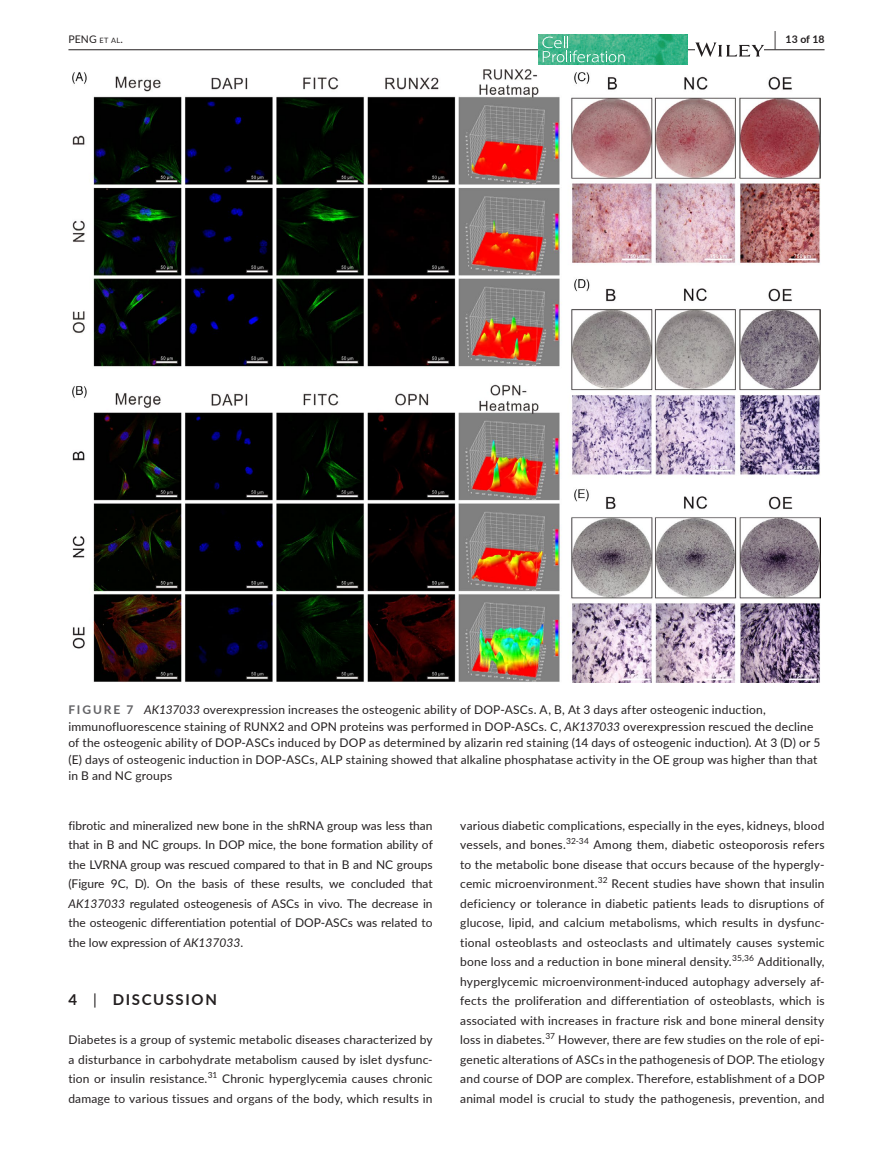
<style>
.page{position:relative;width:893px;height:1174px;background:#fff}
.page>*{position:absolute;margin:0;border:0;box-sizing:border-box;transform-origin:0 0}
.t1{font:700 15px "Lato";letter-spacing:.11em;color:#231f20}
.t2{font:12px/19.5px "Lato";letter-spacing:.015em;color:#231f20;text-align:justify}
.t3{font:10.5px "Lato";color:#231f20}
.t4{font:700 10.5px "Lato";color:#231f20}
.t5{font:8.4px "Lato";color:#231f20}
.s1{font-size:7.35px}
.s2{font-size:19.5px}
.s3{font-weight:700;color:#636366}
.s4{font-style:italic}
.s5{font-weight:400}
</style>
<div class="page">
<hr style="left:68px;top:49px;width:756px;height:1px;background:#231f20">
<img style="left:539px;top:35px;width:149px;height:30px">
<svg style="left:542px;top:36px;width:83px;height:27px;background:#58be99"></svg>
<svg style="left:695px;top:42px;width:69px;height:15px"></svg>
<img style="left:72px;top:69px;width:749px;height:613px">
<p class="t3" style="left:68px;top:31px;width:56px">PENG <span class="s1">et al</span>.</p>
<p class="t4" style="left:774px;top:31px;width:52px"><span class="s2">|</span> 13 of 18</p>
<p class="t2" style="left:68px;top:701px;width:753px;line-height:16.5px;text-align:left"><span class="s3">FIGURE 7</span> <span class="s4">AK137033</span> overexpression increases the osteogenic ability of DOP-ASCs. A, B, At 3 days after osteogenic induction, immunofluorescence staining of RUNX2 and OPN proteins was performed in DOP-ASCs. C, <span class="s4">AK137033</span> overexpression rescued the decline of the osteogenic ability of DOP-ASCs induced by DOP as determined by alizarin red staining (14 days of osteogenic induction). At 3 (D) or 5 (E) days of osteogenic induction in DOP-ASCs, ALP staining showed that alkaline phosphatase activity in the OE group was higher than that in B and NC groups</p>
<p class="t2" style="left:68px;top:815px;width:366px">fibrotic and mineralized new bone in the shRNA group was less than that in B and NC groups. In DOP mice, the bone formation ability of the LVRNA group was rescued compared to that in B and NC groups (Figure 9C, D). On the basis of these results, we concluded that <span class="s4">AK137033</span> regulated osteogenesis of ASCs in vivo. The decrease in the osteogenic differentiation potential of DOP-ASCs was related to the low expression of <span class="s4">AK137033</span>.</p>
<p class="t1" style="left:68px;top:989px;width:150px">4 <span class="s5">|</span> DISCUSSION</p>
<p class="t2" style="left:68px;top:1029px;width:366px">Diabetes is a group of systemic metabolic diseases characterized by a disturbance in carbohydrate metabolism caused by islet dysfunc&shy;tion or insulin resistance.<sup>31</sup> Chronic hyperglycemia causes chronic damage to various tissues and organs of the body, which results in</p>
<p class="t2" style="left:460px;top:815px;width:366px">various diabetic complications, especially in the eyes, kidneys, blood vessels, and bones.<sup>32-34</sup> Among them, diabetic osteoporosis refers to the metabolic bone disease that occurs because of the hypergly&shy;cemic microenvironment.</p>
<p class="t5" style="left:598px;top:874px;width:11px">32</p>
<p class="t2" style="left:460px;top:873px;width:366px;text-indent:151px">Recent studies have shown that insulin deficiency or tolerance in diabetic patients leads to disruptions of glucose, lipid, and calcium metabolisms, which results in dysfunc&shy;tional osteoblasts and osteoclasts and ultimately causes systemic bone loss and a reduction in bone mineral density.</p>
<p class="t5" style="left:732px;top:952px;width:24px">35,36</p>
<p class="t2" style="left:460px;top:951px;width:366px;text-indent:297px">Additionally, hyperglycemic microenvironment-induced autophagy adversely af&shy;fects the proliferation and differentiation of osteoblasts, which is associated with increases in fracture risk and bone mineral density loss in diabetes.<sup>37</sup> However, there are few studies on the role of epi&shy;genetic alterations of ASCs in the pathogenesis of DOP. The etiology and course of DOP are complex. Therefore, establishment of a DOP animal model is crucial to study the pathogenesis, prevention, and</p>
</div>
